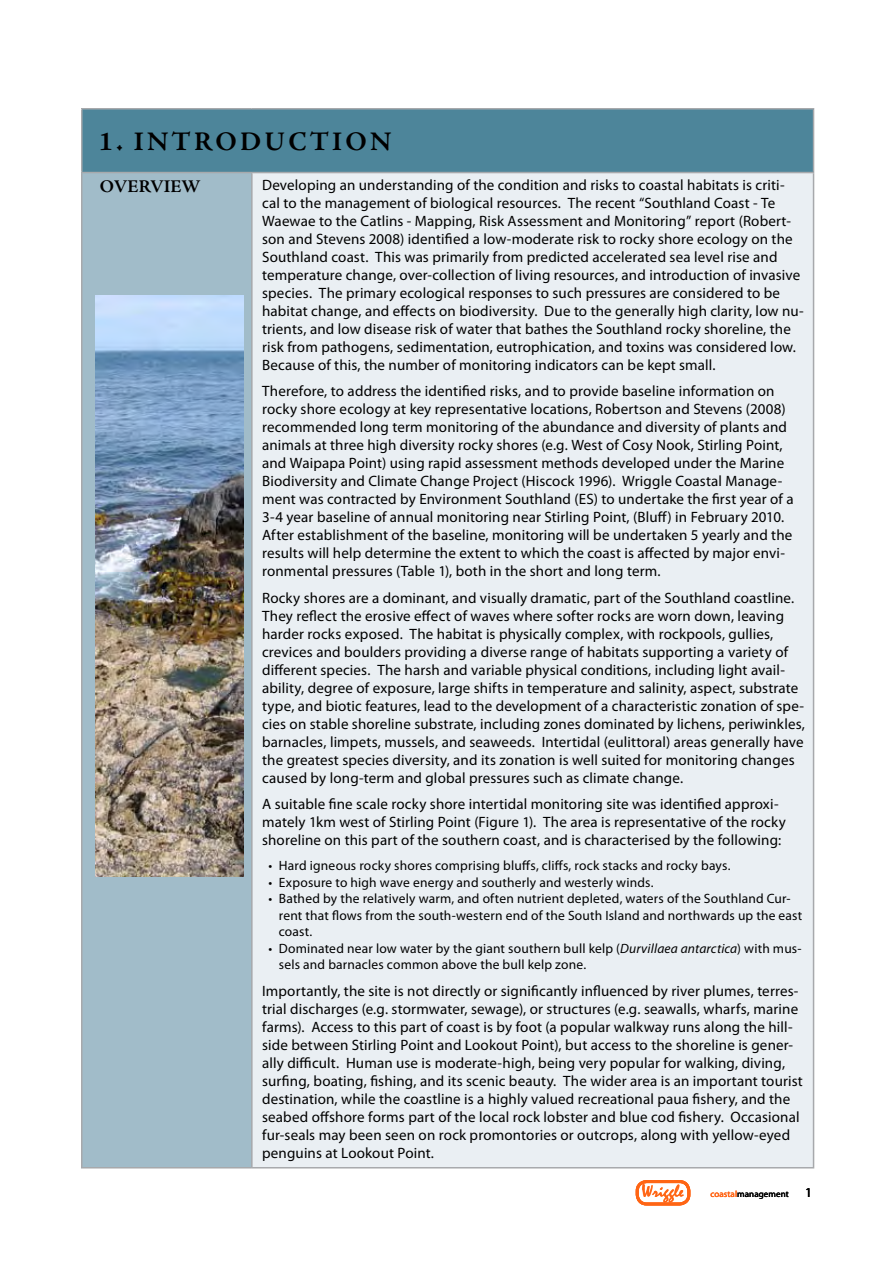
<style>
.page{position:relative;width:893px;height:1263px;background:#fff}
.page>*{position:absolute;margin:0;border:0;box-sizing:border-box;transform-origin:0 0}
.t1{font:700 27px "Adobe Jenson Pro";letter-spacing:.12em;color:#000}
.t2{font:700 18px "Adobe Jenson Pro";letter-spacing:.015em;color:#000}
.t3{font:18px "Mistral";letter-spacing:.01em;color:#ff6514}
.t4{font:15px/18px "Myriad Pro";letter-spacing:.01em;color:#000}
.t5{font:13.5px/16.5px "Myriad Pro";letter-spacing:.015em;color:#000}
.t6{font:9px "Myriad Pro";letter-spacing:.01em;color:#000}
.s1{font-style:italic}
.s2{color:#ff6514}
.s3{font-size:13.5px}
</style>
<div class="page">
<div style="left:636px;top:1180px;width:54px;height:25px;border:3px solid #ff6514;border-radius:9px"></div>
<div style="left:82px;top:109px;width:731px;height:64px;background:#4d859a"></div>
<div style="left:82px;top:173px;width:170px;height:995px;background:#a1bcc9"></div>
<div style="left:252px;top:173px;width:561px;height:995px;background:#eaeff3"></div>
<hr style="left:813px;top:110px;width:1px;height:62px;background:#a7a9ac">
<hr style="left:81px;top:173px;width:1px;height:994px;background:#a7a9ac">
<hr style="left:251px;top:173px;width:2px;height:994px;background:#a7a9ac">
<hr style="left:813px;top:173px;width:1px;height:994px;background:#a7a9ac">
<hr style="left:81px;top:108px;width:171px;height:2px;background:#a7a9ac">
<hr style="left:81px;top:110px;width:1px;height:62px;background:#a7a9ac">
<hr style="left:252px;top:108px;width:562px;height:2px;background:#a7a9ac">
<hr style="left:81px;top:172px;width:171px;height:1px;background:#a7a9ac">
<hr style="left:252px;top:172px;width:562px;height:1px;background:#a7a9ac">
<hr style="left:81px;top:1167px;width:171px;height:1px;background:#a7a9ac">
<hr style="left:252px;top:1167px;width:562px;height:1px;background:#a7a9ac">
<img style="left:96px;top:296px;width:147px;height:580px">
<h1 class="t1" style="left:99px;top:127px;width:294px">1. INTRODUCTION</h1>
<p class="t2" style="left:100px;top:176px;width:102px">OVERVIEW</p>
<p class="t4" style="left:262px;top:176px;width:543px">Developing an understanding of the condition and risks to coastal habitats is criti&shy;cal to the management of biological resources. The recent “Southland Coast - Te Waewae to the Catlins - Mapping, Risk Assessment and Monitoring” report (Robert&shy;son and Stevens 2008) identified a low-moderate risk to rocky shore ecology on the Southland coast. This was primarily from predicted accelerated sea level rise and temperature change, over-collection of living resources, and introduction of invasive species. The primary ecological responses to such pressures are considered to be habitat change, and effects on biodiversity. Due to the generally high clarity, low nu&shy;trients, and low disease risk of water that bathes the Southland rocky shoreline, the risk from pathogens, sedimentation, eutrophication, and toxins was considered low.<br>Because of this, the number of monitoring indicators can be kept small.</p>
<p class="t4" style="left:262px;top:382px;width:533px">Therefore, to address the identified risks, and to provide baseline information on rocky shore ecology at key representative locations, Robertson and Stevens (2008) recommended long term monitoring of the abundance and diversity of plants and animals at three high diversity rocky shores (e.g. West of Cosy Nook, Stirling Point, and Waipapa Point) using rapid assessment methods developed under the Marine Biodiversity and Climate Change Project (Hiscock 1996). Wriggle Coastal Manage&shy;ment was contracted by Environment Southland (ES) to undertake the first year of a 3-4 year baseline of annual monitoring near Stirling Point, (Bluff) in February 2010.<br>After establishment of the baseline, monitoring will be undertaken 5 yearly and the results will help determine the extent to which the coast is affected by major envi&shy;ronmental pressures (Table 1), both in the short and long term.</p>
<p class="t4" style="left:262px;top:589px;width:544px">Rocky shores are a dominant, and visually dramatic, part of the Southland coastline.<br>They reflect the erosive effect of waves where softer rocks are worn down, leaving harder rocks exposed. The habitat is physically complex, with rockpools, gullies, crevices and boulders providing a diverse range of habitats supporting a variety of different species. The harsh and variable physical conditions, including light avail&shy;ability, degree of exposure, large shifts in temperature and salinity, aspect, substrate type, and biotic features, lead to the development of a characteristic zonation of spe&shy;cies on stable shoreline substrate, including zones dominated by lichens, periwinkles, barnacles, limpets, mussels, and seaweeds. Intertidal (eulittoral) areas generally have the greatest species diversity, and its zonation is well suited for monitoring changes caused by long-term and global pressures such as climate change.</p>
<p class="t4" style="left:262px;top:795px;width:525px">A suitable fine scale rocky shore intertidal monitoring site was identified approxi&shy;mately 1km west of Stirling Point (Figure 1). The area is representative of the rocky shoreline on this part of the southern coast, and is characterised by the following:</p>
<p class="t5" style="left:268px;top:857px;width:464px">• Hard igneous rocky shores comprising bluffs, cliffs, rock stacks and rocky bays.</p>
<p class="t5" style="left:268px;top:874px;width:387px">• Exposure to high wave energy and southerly and westerly winds.</p>
<p class="t5" style="left:279px;top:890px;width:525px;text-indent:-11px">• Bathed by the relatively warm, and often nutrient depleted, waters of the Southland Cur&shy;rent that flows from the south-western end of the South Island and northwards up the east coast.</p>
<p class="t5" style="left:279px;top:940px;width:524px;text-indent:-11px">• Dominated near low water by the giant southern bull kelp (<span class="s1">Durvillaea antarctica</span>) with mus&shy;sels and barnacles common above the bull kelp zone.</p>
<p class="t4" style="left:262px;top:982px;width:542px">Importantly, the site is not directly or significantly influenced by river plumes, terres&shy;trial discharges (e.g. stormwater, sewage), or structures (e.g. seawalls, wharfs, marine farms). Access to this part of coast is by foot (a popular walkway runs along the hill&shy;side between Stirling Point and Lookout Point), but access to the shoreline is gener&shy;ally difficult. Human use is moderate-high, being very popular for walking, diving, surfing, boating, fishing, and its scenic beauty. The wider area is an important tourist destination, while the coastline is a highly valued recreational paua fishery, and the seabed offshore forms part of the local rock lobster and blue cod fishery. Occasional fur-seals may been seen on rock promontories or outcrops, along with yellow-eyed penguins at Lookout Point.</p>
<p class="t3" style="left:642px;top:1182px;width:43px">Wriggle</p>
<p class="t6" style="left:710px;top:1188px;width:103px"><span class="s2">coastal</span>management <span class="s3">1</span></p>
</div>
